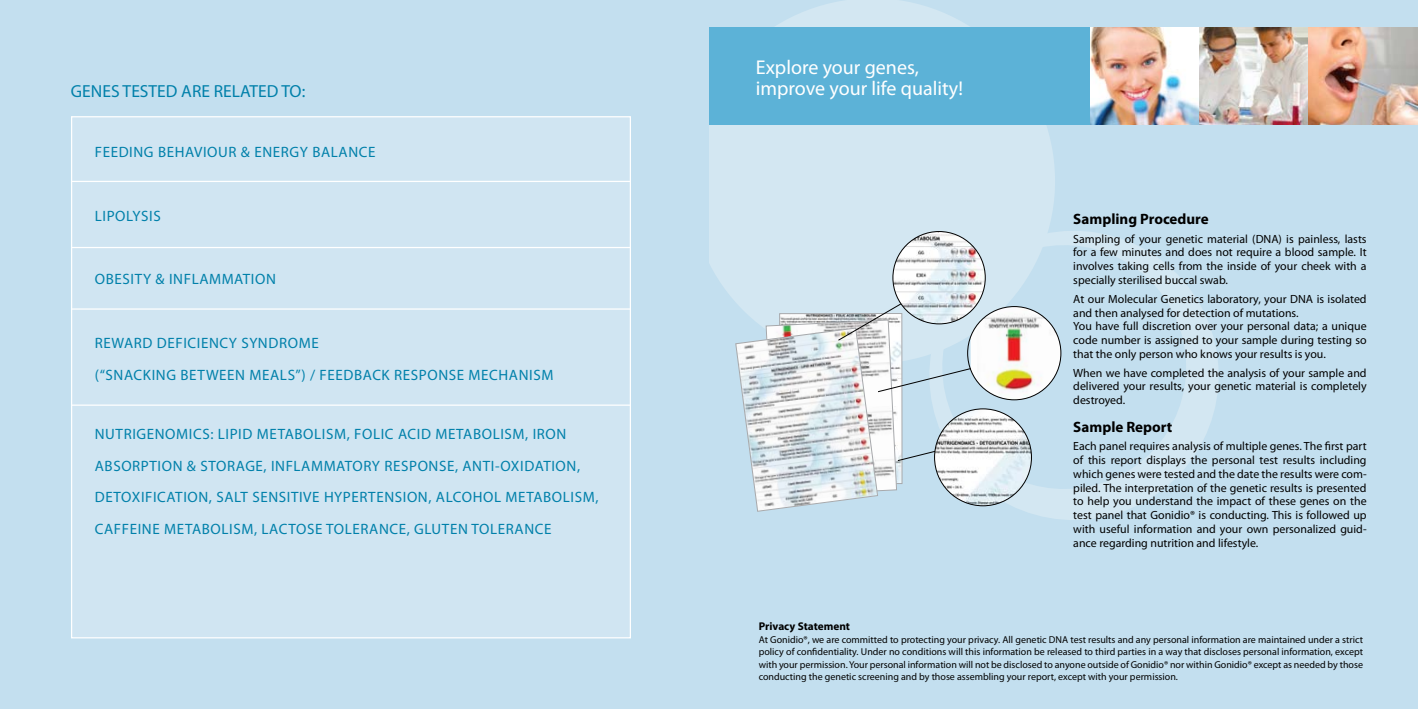
<style>
.page{position:relative;width:1418px;height:709px;background:#fff}
.page>*{position:absolute;margin:0;border:0;box-sizing:border-box;transform-origin:0 0}
.t1{font:20px/21.8px "Myriad Pro";color:#fff}
.t2{font:17.5px "Myriad Pro";color:#0080aa}
.t3{font:15px/31.8px "Myriad Pro";letter-spacing:.04em;color:#0080aa}
.t4{font:700 15px "Myriad Pro";color:#000}
.t5{font:11.88px/13.8px "Myriad Pro";color:#000;text-align:justify}
.t6{font:700 11.25px "Myriad Pro";color:#000}
.t7{font:10px/12.5px "Myriad Pro";color:#000;text-align:justify}
</style>
<div class="page">
<div style="left:690px;top:0;width:727px;height:709px;background:#c3dfef"></div>
<svg style="left:709px;top:0;width:360px;height:301px;fill:#d3e7f2"></svg>
<svg style="left:908px;top:210px;width:310px;height:310px"></svg>
<div style="left:689px;top:27px;width:421px;height:97px;background:#5cb2d7"></div>
<img style="left:1090px;top:27px;width:109px;height:97px">
<img style="left:1199px;top:27px;width:109px;height:97px">
<img style="left:1308px;top:27px;width:109px;height:97px">
<img style="left:892px;top:231px;width:93px;height:93px;border-radius:46px">
<img style="left:993px;top:306px;width:67px;height:94px">
<svg style="left:735px;top:279px;width:258px;height:232px"></svg>
<img style="left:934px;top:409px;width:97px;height:97px;border-radius:48px">
<div style="left:0;top:0;width:709px;height:709px;background:#c3dfef"></div>
<div style="left:71px;top:116px;width:560px;height:522px;background:#d0e5f2;border:1px solid #fff"></div>
<hr style="left:71px;top:181px;width:559px;height:1px;background:#fff">
<hr style="left:71px;top:247px;width:559px;height:1px;background:#fff">
<hr style="left:71px;top:308px;width:559px;height:2px;background:#fff">
<hr style="left:71px;top:404px;width:559px;height:2px;background:#fff">
<h2 class="t2" style="left:71px;top:81px;width:236px">GENES TESTED ARE RELATED TO:</h2>
<p class="t3" style="left:95px;top:136px;width:282px">FEEDING BEHAVIOUR &amp; ENERGY BALANCE</p>
<p class="t3" style="left:95px;top:200px;width:67px">LIPOLYSIS</p>
<p class="t3" style="left:95px;top:263px;width:183px">OBESITY &amp; INFLAMMATION</p>
<p class="t3" style="left:95px;top:327px;width:460px">REWARD DEFICIENCY SYNDROME<br>(“SNACKING BETWEEN MEALS”) / FEEDBACK RESPONSE MECHANISM</p>
<p class="t3" style="left:95px;top:418px;width:505px">NUTRIGENOMICS: LIPID METABOLISM, FOLIC ACID METABOLISM, IRON ABSORPTION &amp; STORAGE, INFLAMMATORY RESPONSE, ANTI-OXIDATION, DETOXIFICATION, SALT SENSITIVE HYPERTENSION, ALCOHOL METABOLISM, CAFFEINE METABOLISM, LACTOSE TOLERANCE, GLUTEN TOLERANCE</p>
<h1 class="t1" style="left:756px;top:56px;width:208px">Explore your genes, improve your life quality!</h1>
<p class="t4" style="left:1073px;top:209px;width:137px">Sampling Procedure</p>
<p class="t5" style="left:1073px;top:232px;width:295px">Sampling of your genetic material (DNA) is painless, lasts for a few minutes and does not require a blood sample. It involves taking cells from the inside of your cheek with a specially sterilised buccal swab.</p>
<p class="t5" style="left:1073px;top:292px;width:295px;text-align:left">At our Molecular Genetics laboratory, your DNA is isolated and then analysed for detection of mutations.<br>You have full discretion over your personal data; a unique code number is assigned to your sample during testing so that the only person who knows your results is you.</p>
<p class="t5" style="left:1073px;top:365px;width:295px">When we have completed the analysis of your sample and delivered your results, your genetic material is completely destroyed.</p>
<p class="t4" style="left:1073px;top:417px;width:101px">Sample Report</p>
<p class="t5" style="left:1073px;top:439px;width:295px">Each panel requires analysis of multiple genes. The first part of this report displays the personal test results including which genes were tested and the date the results were com&shy;piled. The interpretation of the genetic results is presented to help you understand the impact of these genes on the test panel that Gonidio® is conducting. This is followed up with useful information and your own personalized guid&shy;ance regarding nutrition and lifestyle.</p>
<p class="t6" style="left:758px;top:619px;width:93px">Privacy Statement</p>
<p class="t7" style="left:758px;top:633px;width:606px">At Gonidio®, we are committed to protecting your privacy. All genetic DNA test results and any personal information are maintained under a strict policy of confidentiality. Under no conditions will this information be released to third parties in a way that discloses personal information, except with your permission. Your personal information will not be disclosed to anyone outside of Gonidio® nor within Gonidio® except as needed by those conducting the genetic screening and by those assembling your report, except with your permission.</p>
</div>
